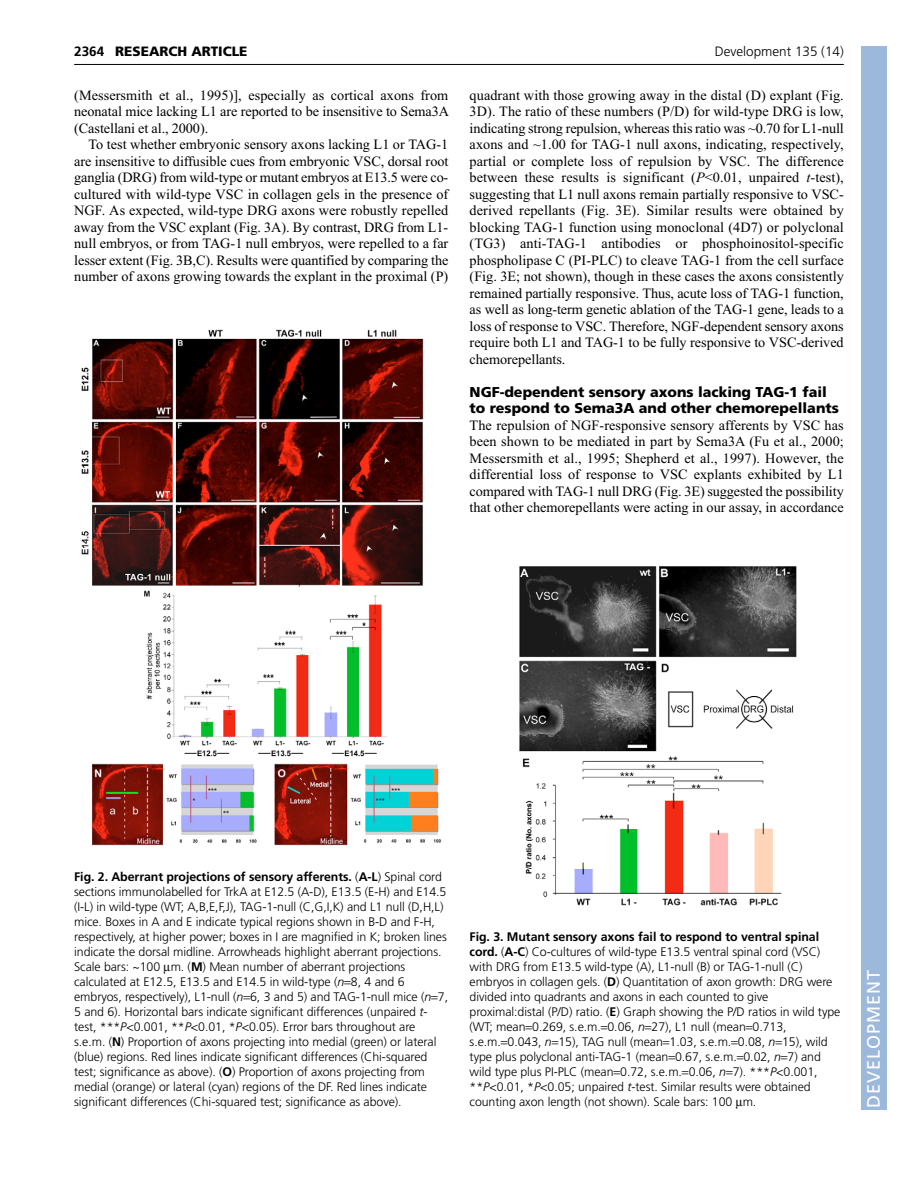
<style>
.page{position:relative;width:918px;height:1188px;background:#fff}
.page>*{position:absolute;margin:0;border:0;box-sizing:border-box;transform-origin:0 0}
.t1{font:18px "Frutiger LT Std";letter-spacing:.055em;color:#fff}
.t2{font:14.25px/16.5px "Times New Roman";letter-spacing:-.005em;color:#000;text-align:justify}
.t3{font:900 14.25px/16.5px "Frutiger LT Std";color:#000}
.t4{font:300 13.5px "Frutiger LT Std";color:#000}
.t5{font:900 13.5px "Frutiger LT Std";color:#000}
.t6{font:700 13.5px "Frutiger LT Std";color:#000}
.t7{font:300 12.3px/15px "Frutiger LT Std";letter-spacing:-.005em;color:#000}
.s1{font-style:italic}
.s2{font-weight:700}
</style>
<div class="page">
<hr style="left:74px;top:64px;width:770px;height:1px;background:#000">
<img style="left:519px;top:566px;width:278px;height:340px">
<img style="left:81px;top:329px;width:360px;height:517px">
<div style="left:861px;top:46px;width:25px;height:1064px;background:#9cb9db"></div>
<p class="t5" style="left:115px;top:46px;width:134px">RESEARCH ARTICLE</p>
<p class="t4" style="left:715px;top:46px;width:131px">Development 135 (14)</p>
<p class="t6" style="left:74px;top:46px;width:32px">2364</p>
<p class="t2" style="left:74px;top:88px;width:377px">(Messersmith et al., 1995)], especially as cortical axons from neonatal mice lacking L1 are reported to be insensitive to Sema3A (Castellani et al., 2000).</p>
<p class="t2" style="left:74px;top:138px;width:376px;text-indent:14px">To test whether embryonic sensory axons lacking L1 or TAG-1 are insensitive to diffusible cues from embryonic VSC, dorsal root ganglia (DRG) from wild-type or mutant embryos at E13.5 were co&shy;cultured with wild-type VSC in collagen gels in the presence of NGF. As expected, wild-type DRG axons were robustly repelled away from the VSC explant (Fig. 3A). By contrast, DRG from L1- null embryos, or from TAG-1 null embryos, were repelled to a far lesser extent (Fig. 3B,C). Results were quantified by comparing the number of axons growing towards the explant in the proximal (P)</p>
<p class="t2" style="left:470px;top:88px;width:376px">quadrant with those growing away in the distal (D) explant (Fig.<br>3D). The ratio of these numbers (P/D) for wild-type DRG is low, indicating strong repulsion, whereas this ratio was ~0.70 for L1-null axons and ~1.00 for TAG-1 null axons, indicating, respectively, partial or complete loss of repulsion by VSC. The difference between these results is significant (<span class="s1">P</span>&lt;0.01, unpaired <span class="s1">t</span>-test), suggesting that L1 null axons remain partially responsive to VSC&shy;derived repellants (Fig. 3E). Similar results were obtained by blocking TAG-1 function using monoclonal (4D7) or polyclonal (TG3) anti-TAG-1 antibodies or phosphoinositol-specific phospholipase C (PI-PLC) to cleave TAG-1 from the cell surface (Fig. 3E; not shown), though in these cases the axons consistently remained partially responsive. Thus, acute loss of TAG-1 function, as well as long-term genetic ablation of the TAG-1 gene, leads to a loss of response to VSC. Therefore, NGF-dependent sensory axons require both L1 and TAG-1 to be fully responsive to VSC-derived chemorepellants.</p>
<p class="t3" style="left:470px;top:385px;width:371px">NGF-dependent sensory axons lacking TAG-1 fail to respond to Sema3A and other chemorepellants</p>
<p class="t2" style="left:470px;top:418px;width:376px">The repulsion of NGF-responsive sensory afferents by VSC has been shown to be mediated in part by Sema3A (Fu et al., 2000; Messersmith et al., 1995; Shepherd et al., 1997). However, the differential loss of response to VSC explants exhibited by L1 compared with TAG-1 null DRG (Fig. 3E) suggested the possibility that other chemorepellants were acting in our assay, in accordance</p>
<p class="t7" style="left:74px;top:870px;width:376px"><span class="s2">Fig. 2. Aberrant projections of sensory afferents.</span> (<span class="s2">A-L</span>) Spinal cord sections immunolabelled for TrkA at E12.5 (A-D), E13.5 (E-H) and E14.5 (I-L) in wild-type (WT; A,B,E,F,J), TAG-1-null (C,G,I,K) and L1 null (D,H,L) mice. Boxes in A and E indicate typical regions shown in B-D and F-H, respectively, at higher power; boxes in I are magnified in K; broken lines indicate the dorsal midline. Arrowheads highlight aberrant projections.<br>Scale bars: ~100 m. (<span class="s2">M</span>) Mean number of aberrant projections calculated at E12.5, E13.5 and E14.5 in wild-type (<span class="s1">n</span> 8, 4 and 6 embryos, respectively), L1-null (<span class="s1">n</span> 6, 3 and 5) and TAG-1-null mice (<span class="s1">n</span> 7, 5 and 6). Horizontal bars indicate significant differences (unpaired <span class="s1">t&shy;</span>test, ***<span class="s1">P</span>&lt;0.001, **<span class="s1">P</span>&lt;0.01, *<span class="s1">P</span>&lt;0.05). Error bars throughout are s.e.m. (<span class="s2">N</span>) Proportion of axons projecting into medial (green) or lateral (blue) regions. Red lines indicate significant differences (Chi-squared test; significance as above). (<span class="s2">O</span>) Proportion of axons projecting from medial (orange) or lateral (cyan) regions of the DF. Red lines indicate significant differences (Chi-squared test; significance as above).</p>
<p class="t7" style="left:470px;top:930px;width:372px"><span class="s2">Fig. 3. Mutant sensory axons fail to respond to ventral spinal cord.</span> (<span class="s2">A-C</span>) Co-cultures of wild-type E13.5 ventral spinal cord (VSC) with DRG from E13.5 wild-type (A), L1-null (B) or TAG-1-null (C) embryos in collagen gels. (<span class="s2">D</span>) Quantitation of axon growth: DRG were divided into quadrants and axons in each counted to give proximal:distal (P/D) ratio. (<span class="s2">E</span>) Graph showing the P/D ratios in wild type (WT; mean 0.269, s.e.m. 0.06, <span class="s1">n</span> 27), L1 null (mean 0.713,<br>s.e.m. 0.043, <span class="s1">n</span> 15), TAG null (mean 1.03, s.e.m. 0.08, <span class="s1">n</span> 15), wild type plus polyclonal anti-TAG-1 (mean 0.67, s.e.m. 0.02, <span class="s1">n</span> 7) and wild type plus PI-PLC (mean 0.72, s.e.m. 0.06, <span class="s1">n</span> 7). ***<span class="s1">P</span>&lt;0.001, **<span class="s1">P</span>&lt;0.01, *<span class="s1">P</span>&lt;0.05; unpaired <span class="s1">t</span>-test. Similar results were obtained counting axon length (not shown). Scale bars: 100 m.</p>
<p class="t1" style="left:863px;top:1108px;width:140px;rotate:-90deg">DEVELOPMENT</p>
</div>
